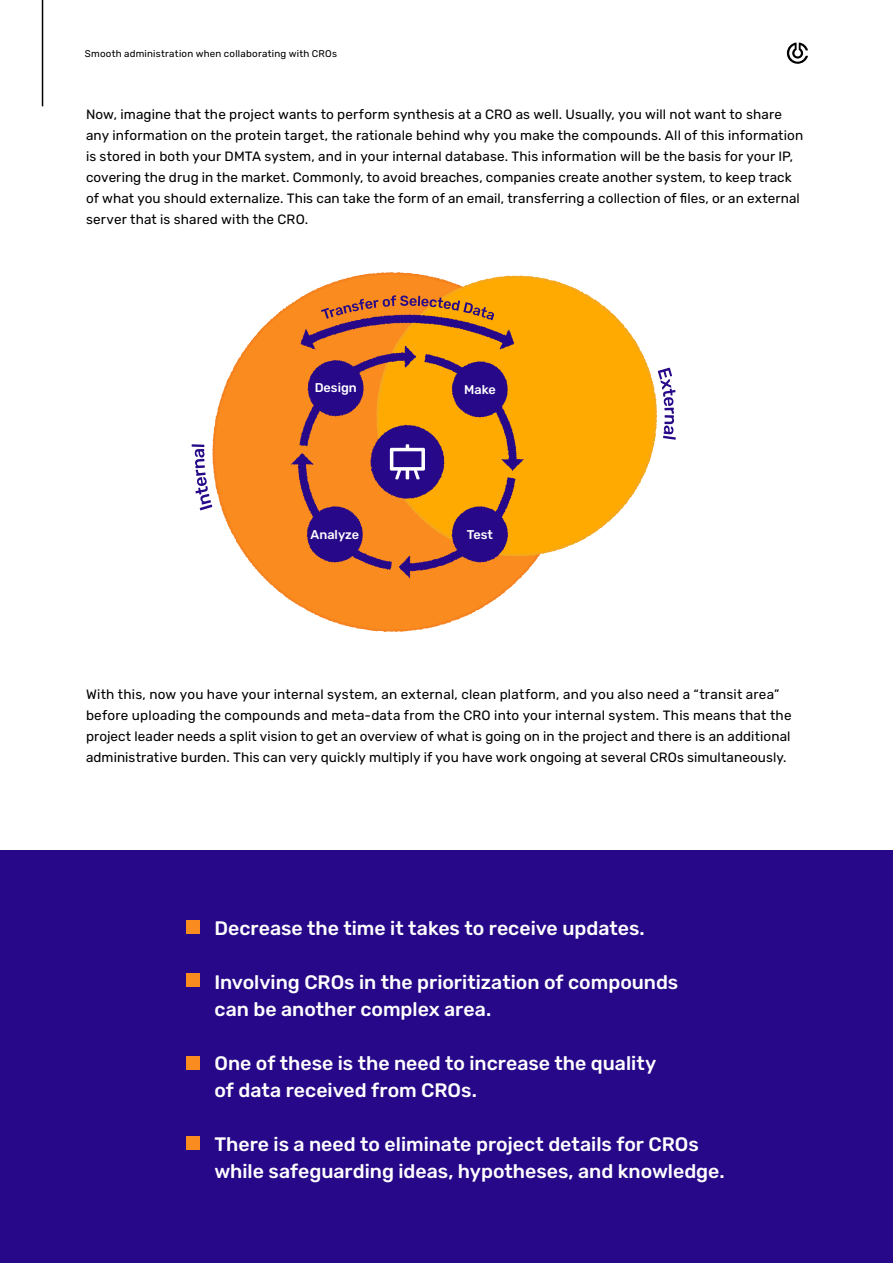
<style>
.page{position:relative;width:893px;height:1263px;background:#fff}
.page>*{position:absolute;margin:0;border:0;box-sizing:border-box;transform-origin:0 0}
.H2_Title_-_Align_Lef{font:500 19.5px/27px "Rubik";color:#fff}
.Text_Style{font:13.5px/21px "Rubik";letter-spacing:.01em;color:#000}
.t1{font:500 12.75px "Rubik";color:#fff}
.t2{font:9.75px "Rubik";letter-spacing:.025em;color:#000}
</style>
<div class="page">
<svg style="left:787px;top:42px;width:21px;height:22px"></svg>
<hr style="left:42px;top:0;width:1px;height:106px;background:#000">
<svg style="left:212px;top:272px;width:326px;height:360px"></svg>
<svg style="left:192px;top:444px;width:20px;height:66px"></svg>
<svg style="left:375px;top:274px;width:283px;height:284px"></svg>
<svg style="left:658px;top:368px;width:18px;height:72px"></svg>
<svg style="left:291px;top:295px;width:233px;height:283px;background:#bd6f35"></svg>
<div style="left:0;top:850px;width:893px;height:413px;background:#260888"></div>
<div style="left:186px;top:921px;width:13px;height:13px;background:#fa8b1e"></div>
<div style="left:186px;top:974px;width:13px;height:13px;background:#fa8b1e"></div>
<div style="left:186px;top:1057px;width:13px;height:13px;background:#fa8b1e"></div>
<div style="left:186px;top:1136px;width:13px;height:13px;background:#fa8b1e"></div>
<p class="t2" style="left:85px;top:48px;width:254px">Smooth administration when collaborating with CROs</p>
<p class="Text_Style" style="left:86px;top:104px;width:719px">Now, imagine that the project wants to perform synthesis at a CRO as well. Usually, you will not want to share any information on the protein target, the rationale behind why you make the compounds. All of this information is stored in both your DMTA system, and in your internal database. This information will be the basis for your IP, covering the drug in the market. Commonly, to avoid breaches, companies create another system, to keep track of what you should externalize. This can take the form of an email, transferring a collection of files, or an external server that is shared with the CRO.</p>
<p class="t1" style="left:315px;top:381px;width:44px">Design</p>
<p class="t1" style="left:464px;top:382px;width:33px">Make</p>
<p class="t1" style="left:311px;top:527px;width:50px">Analyze</p>
<p class="t1" style="left:467px;top:527px;width:28px">Test</p>
<p class="Text_Style" style="left:86px;top:684px;width:707px">With this, now you have your internal system, an external, clean platform, and you also need a “transit area” before uploading the compounds and meta-data from the CRO into your internal system. This means that the project leader needs a split vision to get an overview of what is going on in the project and there is an additional administrative burden. This can very quickly multiply if you have work ongoing at several CROs simultaneously.</p>
<p class="H2_Title_-_Align_Lef" style="left:214px;top:915px;width:432px">Decrease the time it takes to receive updates.</p>
<p class="H2_Title_-_Align_Lef" style="left:214px;top:969px;width:465px">Involving CROs in the prioritization of compounds</p>
<p class="H2_Title_-_Align_Lef" style="left:214px;top:996px;width:278px">can be another complex area.</p>
<p class="H2_Title_-_Align_Lef" style="left:214px;top:1050px;width:443px">One of these is the need to increase the quality</p>
<p class="H2_Title_-_Align_Lef" style="left:214px;top:1077px;width:264px">of data received from CROs.</p>
<p class="H2_Title_-_Align_Lef" style="left:214px;top:1131px;width:512px">There is a need to eliminate project details for CROs while safeguarding ideas, hypotheses, and knowledge.</p>
</div>
